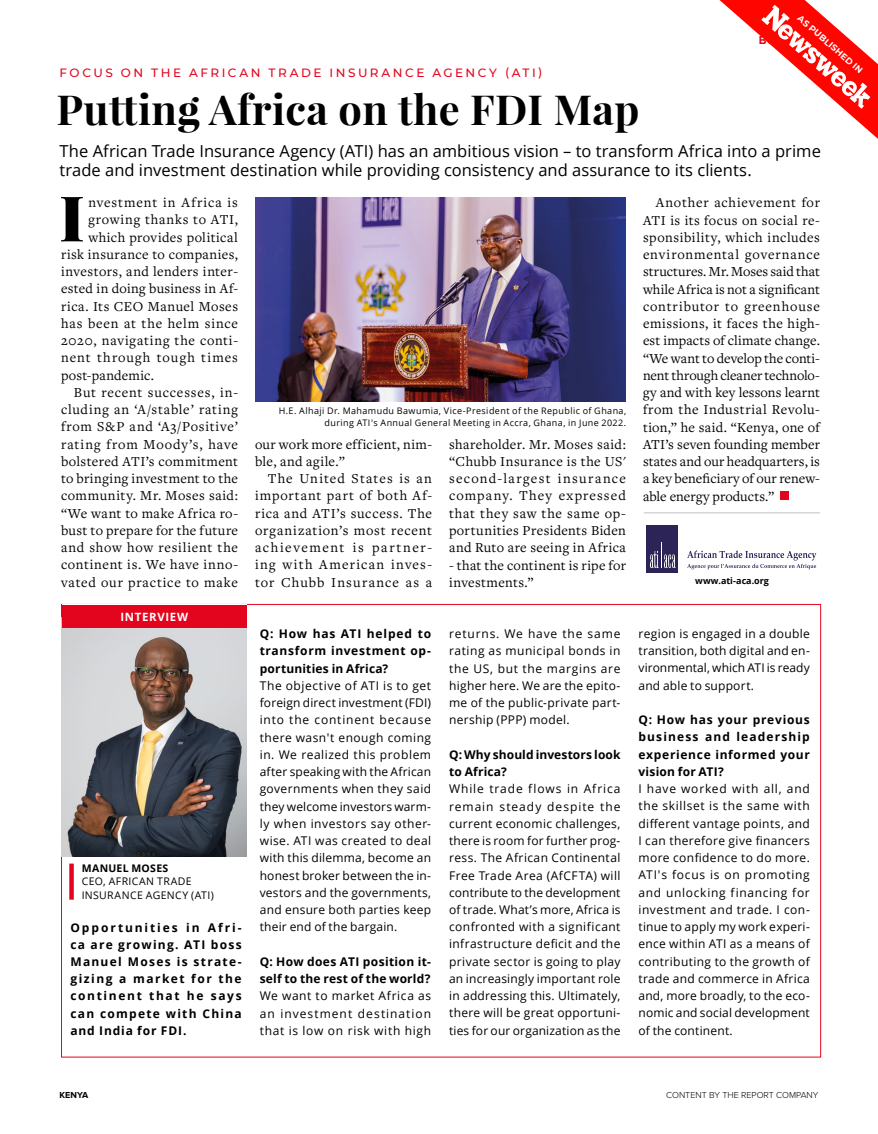
<style>
.page{position:relative;width:878px;height:1134px;background:#fff}
.page>*{position:absolute;margin:0;border:0;box-sizing:border-box;transform-origin:0 0}
.t1{font:900 62.85px "Playfair Display";color:#000}
.t2{font:700 41.55px "Playfair Display";letter-spacing:.01em;color:#000}
.t3{font:16.5px/19.5px "Open Sans";color:#000}
.t4{font:14.25px/17.2px "Freight Text Pro";letter-spacing:.04em;color:#000;text-align:justify}
.t5{font:14.25px/17.2px "Freight Text Pro";letter-spacing:.015em;color:#000}
.t6{font:14.25px "Freight Text Pro";letter-spacing:.06em;color:#000}
.t7{font:14.25px/17.2px "Freight Text Pro";letter-spacing:.02em;color:#000}
.t8{font:14.25px "Freight Text Pro";letter-spacing:.065em;color:#000}
.t9{font:14.25px "Freight Text Pro";letter-spacing:.07em;color:#000}
.t10{font:12px/17.2px "Open Sans";letter-spacing:.02em;color:#000;text-align:justify}
.t11{font:700 12px/17.2px "Open Sans";letter-spacing:.05em;color:#000;text-align:justify}
.t12{font:700 12px/17.2px "Open Sans";letter-spacing:.02em;color:#000}
.t13{font:500 12px "Montserrat";letter-spacing:.21em;color:#e3051e}
.t14{font:700 12px/17.2px "Open Sans";letter-spacing:.01em;color:#000}
.t15{font:700 11.4px "Open Sans";letter-spacing:.06em;color:#fff}
.t16{font:10.5px/13.5px "Open Sans";letter-spacing:.035em;color:#000}
.t17{font:700 10.5px "Open Sans";letter-spacing:.03em;color:#000}
.t18{font:9px/12px "Open Sans";letter-spacing:.045em;color:#000;text-align:right}
.t19{font:300 9px "Proxima Nova";color:#000}
.t20{font:700 9px "Open Sans";letter-spacing:-.005em;color:#000}
.t21{font:700 9px "Proxima Nova";color:#000}
.t22{font:700 8.7px "Montserrat";color:#fff}
</style>
<div class="page">
<div style="left:780px;top:492px;width:8px;height:8px;background:#e3051e"></div>
<img style="left:62px;top:628px;width:184px;height:228px">
<div style="left:69px;top:864px;width:5px;height:36px;background:#e3051e"></div>
<div style="left:62px;top:605px;width:184px;height:23px;background:#e3051e"></div>
<img style="left:255px;top:197px;width:371px;height:205px">
<hr style="left:643px;top:512px;width:177px;height:1px;background:#c1c2c1">
<div style="left:646px;top:526px;width:32px;height:47px;background:#2c2456"></div>
<svg style="left:650px;top:543px;width:25px;height:25px"></svg>
<svg style="left:687px;top:551px;width:129px;height:18px"></svg>
<svg style="left:719px;top:0;width:159px;height:139px"></svg>
<p class="t13" style="left:60px;top:64px;width:484px">FOCUS ON THE AFRICAN TRADE INSURANCE AGENCY (ATI)</p>
<p class="t22" style="left:802px;top:12px;width:85px;rotate:41deg">AS PUBLISHED IN</p>
<h2 class="t2" style="left:56px;top:83px;width:584px">Putting Africa on the FDI Map</h2>
<h3 class="t3" style="left:60px;top:141px;width:762px">The African Trade Insurance Agency (ATI) has an ambitious vision – to transform Africa into a prime trade and investment destination while providing consistency and assurance to its clients.</h3>
<h1 class="t1" style="left:59px;top:177px;width:27px">I</h1>
<p class="t6" style="left:88px;top:193px;width:151px">nvestment in Africa is</p>
<p class="t4" style="left:88px;top:211px;width:151px">growing thanks to ATI,</p>
<p class="t4" style="left:88px;top:228px;width:151px">which provides political</p>
<p class="t4" style="left:61px;top:245px;width:178px">risk insurance to companies,</p>
<p class="t4" style="left:61px;top:262px;width:178px">investors, and lenders inter-</p>
<p class="t5" style="left:61px;top:280px;width:178px">ested in doing business in Af-</p>
<p class="t4" style="left:61px;top:297px;width:178px">rica. Its CEO Manuel Moses</p>
<p class="t4" style="left:61px;top:314px;width:178px">has been at the helm since</p>
<p class="t4" style="left:61px;top:331px;width:178px">2020, navigating the conti-</p>
<p class="t9" style="left:61px;top:348px;width:178px">nent through tough times</p>
<p class="t5" style="left:61px;top:366px;width:94px">post-pandemic.</p>
<p class="t6" style="left:74px;top:383px;width:166px">But recent successes, in-</p>
<p class="t6" style="left:61px;top:400px;width:178px">cluding an ‘A/stable’ rating</p>
<p class="t4" style="left:61px;top:418px;width:178px">from S&amp;P and ‘A3/Positive’</p>
<p class="t8" style="left:61px;top:435px;width:178px">rating from Moody’s, have</p>
<p class="t4" style="left:61px;top:452px;width:178px">bolstered ATI’s commitment</p>
<p class="t7" style="left:61px;top:469px;width:178px">to bringing investment to the</p>
<p class="t4" style="left:61px;top:487px;width:178px">community. Mr. Moses said:</p>
<p class="t4" style="left:61px;top:504px;width:178px">“We want to make Africa ro-</p>
<p class="t5" style="left:61px;top:521px;width:178px">bust to prepare for the future</p>
<p class="t4" style="left:61px;top:538px;width:178px">and show how resilient the</p>
<p class="t4" style="left:61px;top:556px;width:178px">continent is. We have inno-</p>
<p class="t4" style="left:61px;top:573px;width:178px">vated our practice to make</p>
<p class="t15" style="left:120px;top:608px;width:69px">INTERVIEW</p>
<p class="t17" style="left:82px;top:860px;width:88px">MANUEL MOSES</p>
<p class="t16" style="left:82px;top:874px;width:134px">CEO, AFRICAN TRADE<br>INSURANCE AGENCY (ATI)</p>
<p class="t11" style="left:70px;top:918px;width:173px">Opportunities in Afri&shy;ca are growing. ATI boss Manuel Moses is strate&shy;gizing a market for the continent that he says can compete with China and India for FDI.</p>
<p class="t18" style="left:279px;top:404px;width:349px">H.E. Alhaji Dr. Mahamudu Bawumia, Vice-President of the Republic of Ghana, during ATI's Annual General Meeting in Accra, Ghana, in June 2022.</p>
<p class="t5" style="left:255px;top:435px;width:178px">our work more efficient, nim&shy;ble, and agile.”</p>
<p class="t4" style="left:255px;top:469px;width:178px;text-indent:13px">The United States is an important part of both Af&shy;rica and ATI’s success. The organization’s most recent achievement is partner&shy;ing with American inves&shy;tor Chubb Insurance as a</p>
<p class="t4" style="left:449px;top:435px;width:178px">shareholder. Mr. Moses said: “Chubb Insurance is the US' second-largest insurance company. They expressed that they saw the same op&shy;portunities Presidents Biden and Ruto are seeing in Africa</p>
<p class="t7" style="left:449px;top:556px;width:178px">- that the continent is ripe for investments.”</p>
<p class="t4" style="left:643px;top:194px;width:178px;text-indent:13px">Another achievement for ATI is its focus on social re&shy;sponsibility, which includes environmental governance structures. Mr. Moses said that while Africa is not a significant contributor to greenhouse emissions, it faces the high&shy;est impacts of climate change. “We want to develop the conti&shy;nent through cleaner technolo&shy;gy and with key lessons learnt from the Industrial Revolu&shy;tion,” he said. “Kenya, one of ATI’s seven founding member states and our headquarters, is a key beneficiary of our renew&shy;able energy products.”</p>
<p class="t20" style="left:695px;top:574px;width:75px">www.ati-aca.org</p>
<p class="t11" style="left:260px;top:625px;width:173px">Q: How has ATI helped to transform investment op&shy;portunities in Africa?</p>
<p class="t10" style="left:260px;top:677px;width:173px">The objective of ATI is to get foreign direct investment (FDI) into the continent because there wasn't enough coming in. We realized this problem after speaking with the African governments when they said they welcome investors warm&shy;ly when investors say other&shy;wise. ATI was created to deal with this dilemma, become an honest broker between the in&shy;vestors and the governments, and ensure both parties keep their end of the bargain.</p>
<p class="t12" style="left:260px;top:953px;width:173px">Q: How does ATI position it&shy;self to the rest of the world?</p>
<p class="t10" style="left:260px;top:987px;width:173px">We want to market Africa as an investment destination that is low on risk with high</p>
<p class="t10" style="left:449px;top:625px;width:173px">returns. We have the same rating as municipal bonds in the US, but the margins are higher here. We are the epito&shy;me of the public-private part&shy;nership (PPP) model.</p>
<p class="t14" style="left:449px;top:746px;width:173px">Q: Why should investors look to Africa?</p>
<p class="t10" style="left:449px;top:780px;width:173px">While trade flows in Africa remain steady despite the current economic challenges, there is room for further prog&shy;ress. The African Continental Free Trade Area (AfCFTA) will contribute to the development of trade. What’s more, Africa is confronted with a significant infrastructure deficit and the private sector is going to play an increasingly important role in addressing this. Ultimately, there will be great opportuni&shy;ties for our organization as the</p>
<p class="t10" style="left:638px;top:625px;width:173px">region is engaged in a double transition, both digital and en&shy;vironmental, which ATI is ready and able to support.</p>
<p class="t11" style="left:638px;top:711px;width:173px">Q: How has your previous business and leadership experience informed your vision for ATI?</p>
<p class="t10" style="left:638px;top:780px;width:173px">I have worked with all, and the skillset is the same with different vantage points, and I can therefore give financers more confidence to do more.<br>ATI's focus is on promoting and unlocking financing for investment and trade. I con&shy;tinue to apply my work experi&shy;ence within ATI as a means of contributing to the growth of trade and commerce in Africa and, more broadly, to the eco&shy;nomic and social development of the continent.</p>
<p class="t21" style="left:60px;top:1089px;width:30px">KENYA</p>
<p class="t19" style="left:666px;top:1091px;width:154px">CONTENT BY THE REPORT COMPANY</p>
</div>
